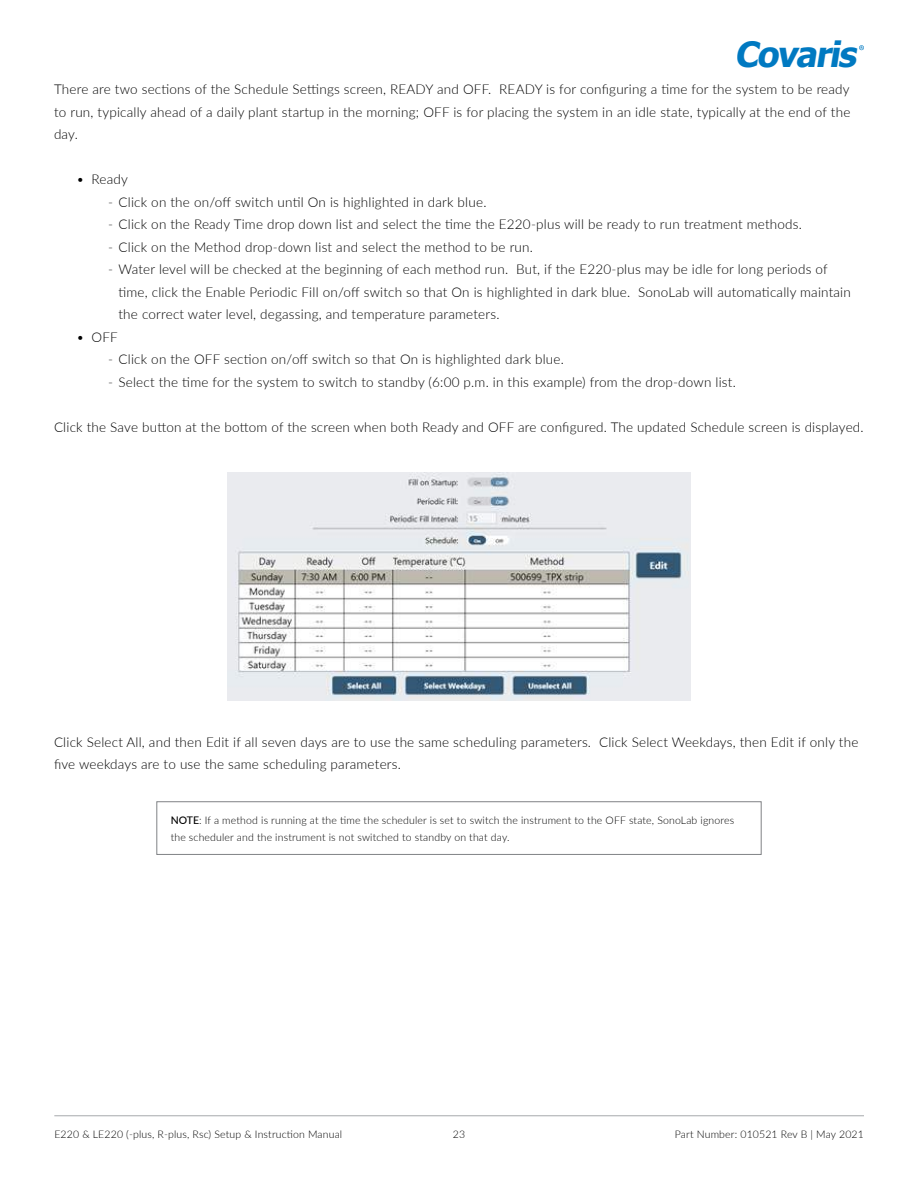
<style>
.page{position:relative;width:918px;height:1188px;background:#fff}
.page>*{position:absolute;margin:0;border:0;box-sizing:border-box;transform-origin:0 0}
.t1{font:italic 700 35.1px "Tahoma";color:#0079c1}
.t2{font:300 13.5px/22.5px "Lato";letter-spacing:.015em;color:#000}
.t3{font:300 10.5px/16.5px "Lato";letter-spacing:.015em;color:#000}
.s1{font-weight:500}
</style>
<div class="page">
<hr style="left:54px;top:1115px;width:810px;height:1px;background:#a7a9ac">
<svg style="left:859px;top:45px;width:5px;height:5px"></svg>
<img style="left:228px;top:472px;width:462px;height:229px">
<div style="left:156px;top:801px;width:606px;height:54px;border:1px solid #808285"></div>
<h1 class="t1" style="left:735px;top:32px;width:131px">Covaris</h1>
<p class="t2" style="left:54px;top:77px;width:798px;text-align:justify">There are two sections of the Schedule Settings screen, READY and OFF. READY is for configuring a time for the system to be ready to run, typically ahead of a daily plant startup in the morning; OFF is for placing the system in an idle state, typically at the end of the day.</p>
<p class="t2" style="left:77px;top:167px;width:53px">• Ready</p>
<p class="t2" style="left:108px;top:190px;width:380px">- Click on the on/off switch until On is highlighted in dark blue.</p>
<p class="t2" style="left:108px;top:212px;width:695px">- Click on the Ready Time drop down list and select the time the E220-plus will be ready to run treatment methods.</p>
<p class="t2" style="left:108px;top:235px;width:427px">- Click on the Method drop-down list and select the method to be run.</p>
<p class="t2" style="left:119px;top:257px;width:734px;text-indent:-11px">- Water level will be checked at the beginning of each method run. But, if the E220-plus may be idle for long periods of time, click the Enable Periodic Fill on/off switch so that On is highlighted in dark blue. SonoLab will automatically maintain the correct water level, degassing, and temperature parameters.</p>
<p class="t2" style="left:77px;top:325px;width:43px">• OFF</p>
<p class="t2" style="left:108px;top:347px;width:457px">- Click on the OFF section on/off switch so that On is highlighted dark blue.</p>
<p class="t2" style="left:108px;top:370px;width:629px">- Select the time for the system to switch to standby (6:00 p.m. in this example) from the drop-down list.</p>
<p class="t2" style="left:54px;top:415px;width:811px">Click the Save button at the bottom of the screen when both Ready and OFF are configured. The updated Schedule screen is displayed.</p>
<p class="t2" style="left:54px;top:730px;width:806px">Click Select All, and then Edit if all seven days are to use the same scheduling parameters. Click Select Weekdays, then Edit if only the five weekdays are to use the same scheduling parameters.</p>
<p class="t3" style="left:171px;top:812px;width:565px"><span class="s1">NOTE</span>: If a method is running at the time the scheduler is set to switch the instrument to the OFF state, SonoLab ignores the scheduler and the instrument is not switched to standby on that day.</p>
<p class="t3" style="left:54px;top:1125px;width:289px">E220 &amp; LE220 (-plus, R-plus, Rsc) Setup &amp; Instruction Manual</p>
<p class="t3" style="left:675px;top:1126px;width:191px">Part Number: 010521 Rev B | May 2021</p>
<p class="t3" style="left:453px;top:1125px;width:14px">23</p>
</div>
